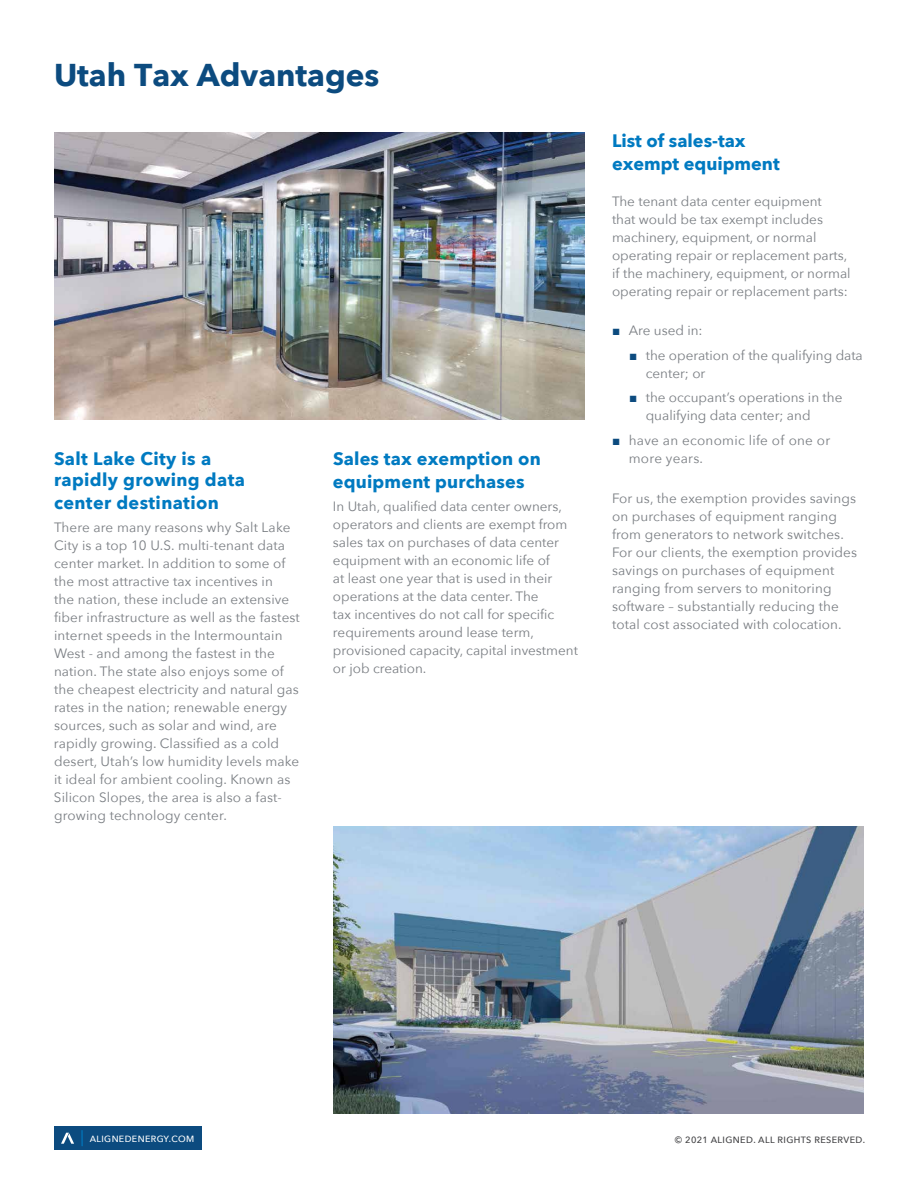
<style>
.page{position:relative;width:918px;height:1188px;background:#fff}
.page>*{position:absolute;margin:0;border:0;box-sizing:border-box;transform-origin:0 0}
.t1{font:700 31.5px "Avenir Next";color:#0c4b7f}
.t2{font:700 18px/23.1px "Avenir Next";letter-spacing:.01em;color:#007ac1}
.t3{font:13.5px/18px "Avenir Next";letter-spacing:.01em;color:#797d82}
.t4{font:500 9.15px "Avenir Next";letter-spacing:.04em;color:#424244}
.t5{font:500 9px "Avenir Next";letter-spacing:.04em;color:#fff}
.s1{font-family:"Arial";color:#0c4b7f}
</style>
<div class="page">
<div style="left:54px;top:1127px;width:147px;height:23px;background:#0c4b7f"></div>
<svg style="left:61px;top:1133px;width:13px;height:11px"></svg>
<svg style="left:81px;top:1130px;width:2px;height:16px"></svg>
<img style="left:54px;top:133px;width:531px;height:287px">
<img style="left:333px;top:827px;width:531px;height:287px">
<h1 class="t1" style="left:54px;top:47px;width:327px">Utah Tax Advantages</h1>
<h2 class="t2" style="left:54px;top:448px;width:192px;line-height:21px">Salt Lake City is a rapidly growing data</h2>
<h2 class="t2" style="left:54px;top:491px;width:166px">center destination</h2>
<p class="t3" style="left:54px;top:518px;width:247px">There are many reasons why Salt Lake City is a top 10 U.S. multi-tenant data center market. In addition to some of the most attractive tax incentives in<br>the nation, these include an extensive fiber infrastructure as well as the fastest internet speeds in the Intermountain West - and among the fastest in the nation. The state also enjoys some of the cheapest electricity and natural gas rates in the nation; renewable energy sources, such as solar and wind, are rapidly growing. Classified as a cold desert, Utah’s low humidity levels make it ideal for ambient cooling. Known as Silicon Slopes, the area is also a fast&shy;growing technology center.</p>
<h2 class="t2" style="left:333px;top:447px;width:209px">Sales tax exemption on equipment purchases</h2>
<p class="t3" style="left:333px;top:497px;width:247px">In Utah, qualified data center owners, operators and clients are exempt from sales tax on purchases of data center equipment with an economic life of<br>at least one year that is used in their operations at the data center. The<br>tax incentives do not call for specific requirements around lease term, provisioned capacity, capital investment or job creation.</p>
<h2 class="t2" style="left:612px;top:129px;width:169px">List of sales-tax exempt equipment</h2>
<p class="t3" style="left:612px;top:192px;width:240px">The tenant data center equipment<br>that would be tax exempt includes machinery, equipment, or normal operating repair or replacement parts, if the machinery, equipment, or normal operating repair or replacement parts:</p>
<p class="t3" style="left:612px;top:321px;width:92px"><span class="s1">■</span> Are used in:</p>
<p class="t3" style="left:646px;top:345px;width:219px;text-indent:-17px"><span class="s1">■</span> the operation of the qualifying data center; or</p>
<p class="t3" style="left:646px;top:388px;width:198px;text-indent:-17px"><span class="s1">■</span> the occupant’s operations in the qualifying data center; and</p>
<p class="t3" style="left:629px;top:431px;width:203px;text-indent:-17px"><span class="s1">■</span> have an economic life of one or more years.</p>
<p class="t3" style="left:612px;top:489px;width:247px">For us, the exemption provides savings on purchases of equipment ranging from generators to network switches.<br>For our clients, the exemption provides savings on purchases of equipment ranging from servers to monitoring software – substantially reducing the total cost associated with colocation.</p>
<p class="t5" style="left:90px;top:1131px;width:106px">ALIGNEDENERGY.COM</p>
<p class="t4" style="left:675px;top:1132px;width:192px">© 2021 ALIGNED. ALL RIGHTS RESERVED.</p>
</div>
